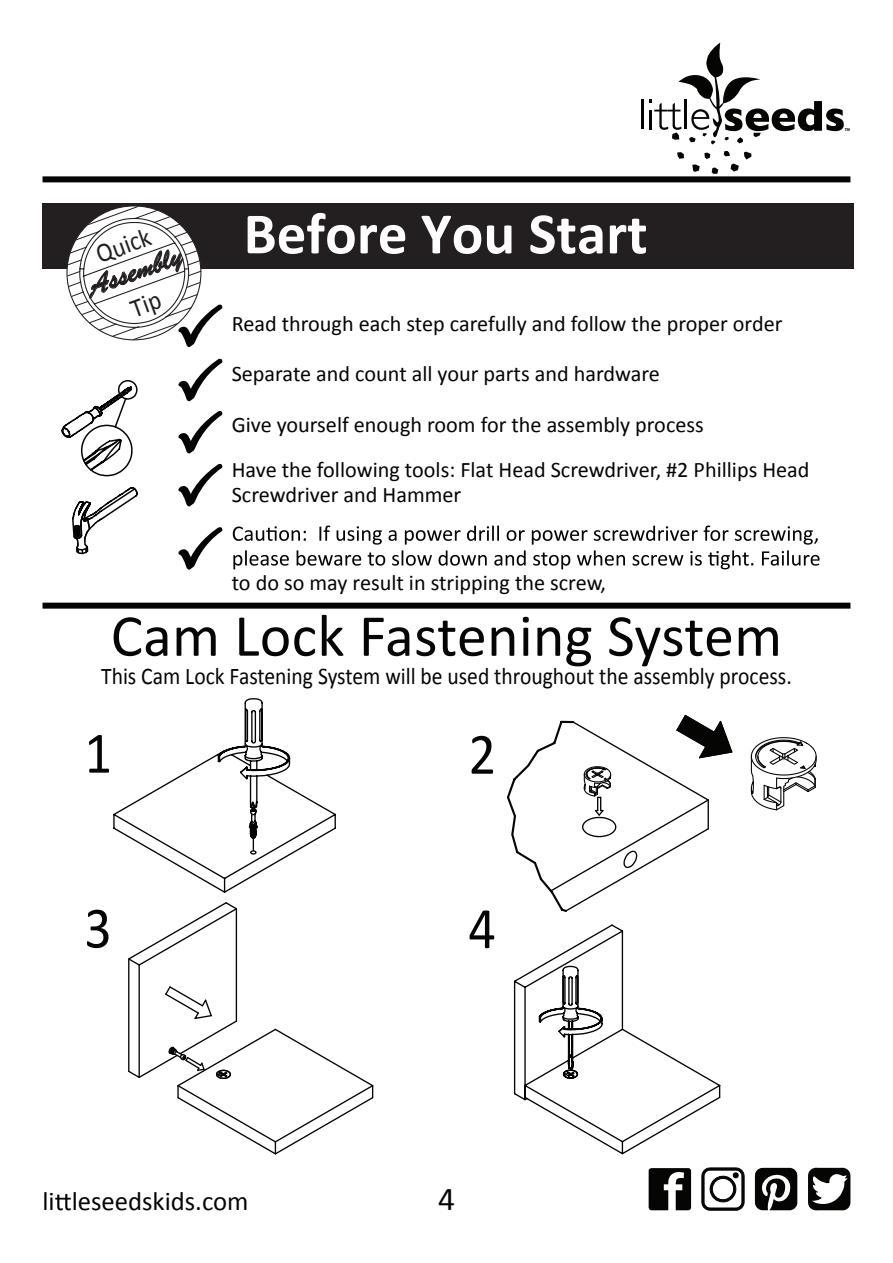
<style>
.page{position:relative;width:893px;height:1263px;background:#fff}
.page>*{position:absolute;margin:0;border:0;box-sizing:border-box;transform-origin:0 0}
.t1{font:700 59.1px "Calibri";color:#fff}
.t2{font:59.1px "Calibri";color:#050504;scale:.92 1}
.t3{font:33.45px "Calibri";color:#050504}
.t4{font:29.4px "Brush Script";color:#231f20;scale:1.11 1}
.t5{font:26.7px "Calibri";color:#050504}
.t6{font:26.7px "Calibri";color:#231f20;scale:.92 1}
.t7{font:24px "Calibri";color:#050504;scale:.9 1}
.t8{font:22.2px/45.8px "Calibri";color:#050504}
.t9{font:700 3.75px "Koz Go Pro";color:#050504}
</style>
<div class="page">
<div style="left:43px;top:603px;width:807px;height:6px;background:#050504"></div>
<svg style="left:55px;top:1194px;width:16px;height:16px"></svg>
<div style="left:43px;top:176px;width:807px;height:6px;background:#050504"></div>
<hr style="left:642px;top:99px;width:2px;height:30px;background:#050504">
<svg style="left:677px;top:152px;width:7px;height:7px"></svg>
<svg style="left:650px;top:43px;width:194px;height:101px"></svg>
<svg style="left:724px;top:151px;width:27px;height:21px"></svg>
<svg style="left:692px;top:153px;width:26px;height:21px"></svg>
<svg style="left:114px;top:615px;width:664px;height:51px"></svg>
<svg style="left:233px;top:525px;width:587px;height:44px"></svg>
<svg style="left:178px;top:358px;width:45px;height:44px"></svg>
<svg style="left:178px;top:411px;width:45px;height:43px"></svg>
<svg style="left:178px;top:464px;width:45px;height:43px"></svg>
<svg style="left:178px;top:527px;width:45px;height:43px"></svg>
<svg style="left:61px;top:380px;width:77px;height:175px"></svg>
<svg style="left:113px;top:698px;width:223px;height:195px"></svg>
<svg style="left:128px;top:902px;width:246px;height:253px"></svg>
<svg style="left:513px;top:924px;width:208px;height:231px"></svg>
<svg style="left:649px;top:1168px;width:42px;height:42px"></svg>
<svg style="left:755px;top:1168px;width:43px;height:43px"></svg>
<svg style="left:702px;top:1168px;width:42px;height:42px"></svg>
<svg style="left:808px;top:1168px;width:42px;height:42px"></svg>
<svg style="left:750px;top:737px;width:67px;height:74px"></svg>
<svg style="left:507px;top:714px;width:226px;height:198px"></svg>
<div style="left:42px;top:204px;width:811px;height:65px;background:#231f20"></div>
<svg style="left:67px;top:206px;width:156px;height:142px"></svg>
<p class="t6" style="left:91px;top:239px;width:63px;rotate:-20deg">Quick</p>
<h3 class="t4" style="left:82px;top:271px;width:90px;rotate:-20deg">Assembly</h3>
<h1 class="t1" style="left:244px;top:196px;width:406px">Before You Start</h1>
<p class="t8" style="left:232px;top:301px;width:552px">Read through each step carefully and follow the proper order</p>
<p class="t8" style="left:232px;top:350px;width:430px">Separate and count all your parts and hardware</p>
<p class="t8" style="left:232px;top:402px;width:579px">Give yourself enough room for the assembly process<br>Have the following tools: Flat Head Screwdriver, #2 Phillips Head</p>
<p class="t8" style="left:232px;top:472px;width:231px">Screwdriver and Hammer</p>
<p class="t8" style="left:232px;top:560px;width:376px">to do so may result in stripping the screw,</p>
<p class="t7" style="left:101px;top:661px;width:769px">This Cam Lock Fastening System will be used throughout the assembly process.</p>
<h1 class="t2" style="left:84px;top:716px;width:31px">1</h1>
<h1 class="t2" style="left:469px;top:717px;width:31px">2</h1>
<p class="t9" style="left:845px;top:127px;width:7px">TM</p>
<h1 class="t2" style="left:84px;top:890px;width:31px">3</h1>
<h1 class="t2" style="left:468px;top:891px;width:31px">4</h1>
<p class="t5" style="left:43px;top:1184px;width:208px">li leseedskids.com</p>
<h2 class="t3" style="left:438px;top:1177px;width:18px">4</h2>
</div>
